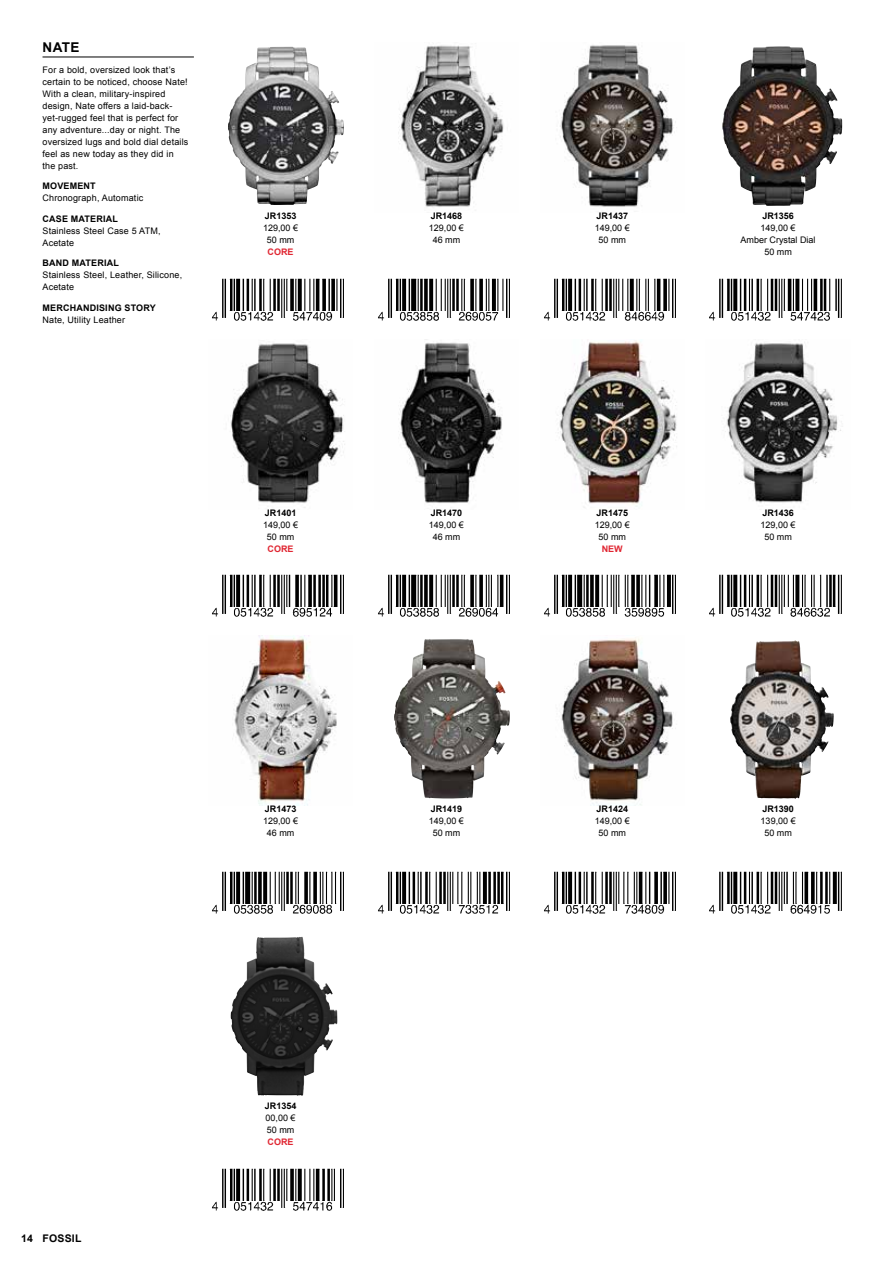
<style>
.page{position:relative;width:893px;height:1263px;background:#fff}
.page>*{position:absolute;margin:0;border:0;box-sizing:border-box;transform-origin:0 0}
.t1{font:700 13.5px "Arial";color:#000}
.t2{font:700 10.5px "Arial";letter-spacing:.02em;color:#000}
.t3{font:9px/12px "Arial";letter-spacing:.02em;color:#000;text-align:center}
.t4{font:700 9px "Arial";color:#000}
.t5{font:700 9px "Arial";letter-spacing:.02em;color:#000}
.t6{font:9px/12px "Arial";color:#000;text-align:center}
.t7{font:700 9px "Arial";color:#e02632}
</style>
<div class="page">
<img style="left:228px;top:47px;width:116px;height:158px">
<img style="left:730px;top:640px;width:99px;height:159px">
<img style="left:230px;top:343px;width:115px;height:165px">
<img style="left:233px;top:636px;width:104px;height:170px">
<img style="left:398px;top:45px;width:106px;height:162px">
<img style="left:560px;top:45px;width:117px;height:162px">
<img style="left:400px;top:339px;width:102px;height:164px">
<img style="left:394px;top:639px;width:111px;height:159px">
<img style="left:231px;top:936px;width:102px;height:160px">
<img style="left:558px;top:340px;width:119px;height:168px">
<img style="left:561px;top:638px;width:115px;height:168px">
<img style="left:722px;top:47px;width:117px;height:159px">
<img style="left:725px;top:342px;width:118px;height:161px">
<img style="left:212px;top:278px;width:132px;height:43px">
<img style="left:709px;top:871px;width:133px;height:43px">
<img style="left:212px;top:574px;width:132px;height:43px">
<img style="left:212px;top:871px;width:132px;height:43px">
<img style="left:378px;top:278px;width:132px;height:43px">
<img style="left:544px;top:278px;width:132px;height:43px">
<img style="left:378px;top:574px;width:132px;height:43px">
<img style="left:378px;top:871px;width:132px;height:43px">
<img style="left:212px;top:1168px;width:132px;height:43px">
<img style="left:544px;top:574px;width:132px;height:43px">
<img style="left:544px;top:871px;width:132px;height:43px">
<img style="left:709px;top:278px;width:133px;height:43px">
<img style="left:709px;top:574px;width:133px;height:43px">
<hr style="left:43px;top:57px;width:151px;height:1px;background:#000">
<h1 class="t1" style="left:43px;top:39px;width:39px">NATE</h1>
<p class="t3" style="left:43px;top:64px;width:147px;text-align:left">For a bold, oversized look that’s certain to be noticed, choose Nate!<br>With a clean, military-inspired design, Nate offers a laid-back&shy;yet-rugged feel that is perfect for any adventure...day or night. The oversized lugs and bold dial details feel as new today as they did in the past.</p>
<p class="t5" style="left:43px;top:180px;width:48px">MOVEMENT</p>
<p class="t3" style="left:43px;top:192px;width:102px">Chronograph, Automatic</p>
<p class="t5" style="left:43px;top:213px;width:77px">CASE MATERIAL</p>
<p class="t3" style="left:43px;top:225px;width:120px;text-align:left">Stainless Steel Case 5 ATM,<br>Acetate</p>
<p class="t5" style="left:43px;top:257px;width:78px">BAND MATERIAL</p>
<p class="t3" style="left:43px;top:269px;width:141px;text-align:left">Stainless Steel, Leather, Silicone,<br>Acetate</p>
<p class="t5" style="left:43px;top:302px;width:115px">MERCHANDISING STORY</p>
<p class="t3" style="left:43px;top:314px;width:84px">Nate, Utility Leather</p>
<p class="t4" style="left:265px;top:210px;width:33px">JR1353</p>
<p class="t3" style="left:263px;top:222px;width:37px">129,00 €<br>50 mm</p>
<p class="t7" style="left:268px;top:246px;width:28px">CORE</p>
<p class="t4" style="left:265px;top:506px;width:33px">JR1401</p>
<p class="t3" style="left:263px;top:519px;width:37px">149,00 €<br>50 mm</p>
<p class="t7" style="left:268px;top:542px;width:28px">CORE</p>
<p class="t4" style="left:265px;top:803px;width:33px">JR1473</p>
<p class="t3" style="left:263px;top:815px;width:37px">129,00 €<br>46 mm</p>
<p class="t2" style="left:21px;top:1231px;width:62px">14 FOSSIL</p>
<p class="t4" style="left:265px;top:1100px;width:33px">JR1354</p>
<p class="t3" style="left:266px;top:1112px;width:32px;text-align:left">00,00 €<br>50 mm</p>
<p class="t7" style="left:268px;top:1136px;width:28px">CORE</p>
<p class="t4" style="left:431px;top:210px;width:33px">JR1468</p>
<p class="t3" style="left:429px;top:222px;width:37px">129,00 €<br>46 mm</p>
<p class="t4" style="left:431px;top:506px;width:33px">JR1470</p>
<p class="t3" style="left:429px;top:518px;width:37px">149,00 €<br>46 mm</p>
<p class="t4" style="left:431px;top:803px;width:33px">JR1419</p>
<p class="t3" style="left:429px;top:815px;width:37px">149,00 €<br>50 mm</p>
<p class="t4" style="left:596px;top:210px;width:33px">JR1437</p>
<p class="t3" style="left:595px;top:222px;width:37px">149,00 €<br>50 mm</p>
<p class="t4" style="left:762px;top:210px;width:33px">JR1356</p>
<p class="t6" style="left:741px;top:222px;width:77px">149,00 €<br>Amber Crystal Dial<br>50 mm</p>
<p class="t4" style="left:596px;top:506px;width:33px">JR1475</p>
<p class="t3" style="left:595px;top:518px;width:37px">129,00 €<br>50 mm</p>
<p class="t7" style="left:602px;top:542px;width:22px">NEW</p>
<p class="t4" style="left:762px;top:506px;width:33px">JR1436</p>
<p class="t3" style="left:761px;top:518px;width:37px">129,00 €<br>50 mm</p>
<p class="t4" style="left:596px;top:803px;width:33px">JR1424</p>
<p class="t3" style="left:595px;top:815px;width:37px">149,00 €<br>50 mm</p>
<p class="t4" style="left:762px;top:803px;width:33px">JR1390</p>
<p class="t3" style="left:761px;top:815px;width:37px">139,00 €<br>50 mm</p>
</div>
